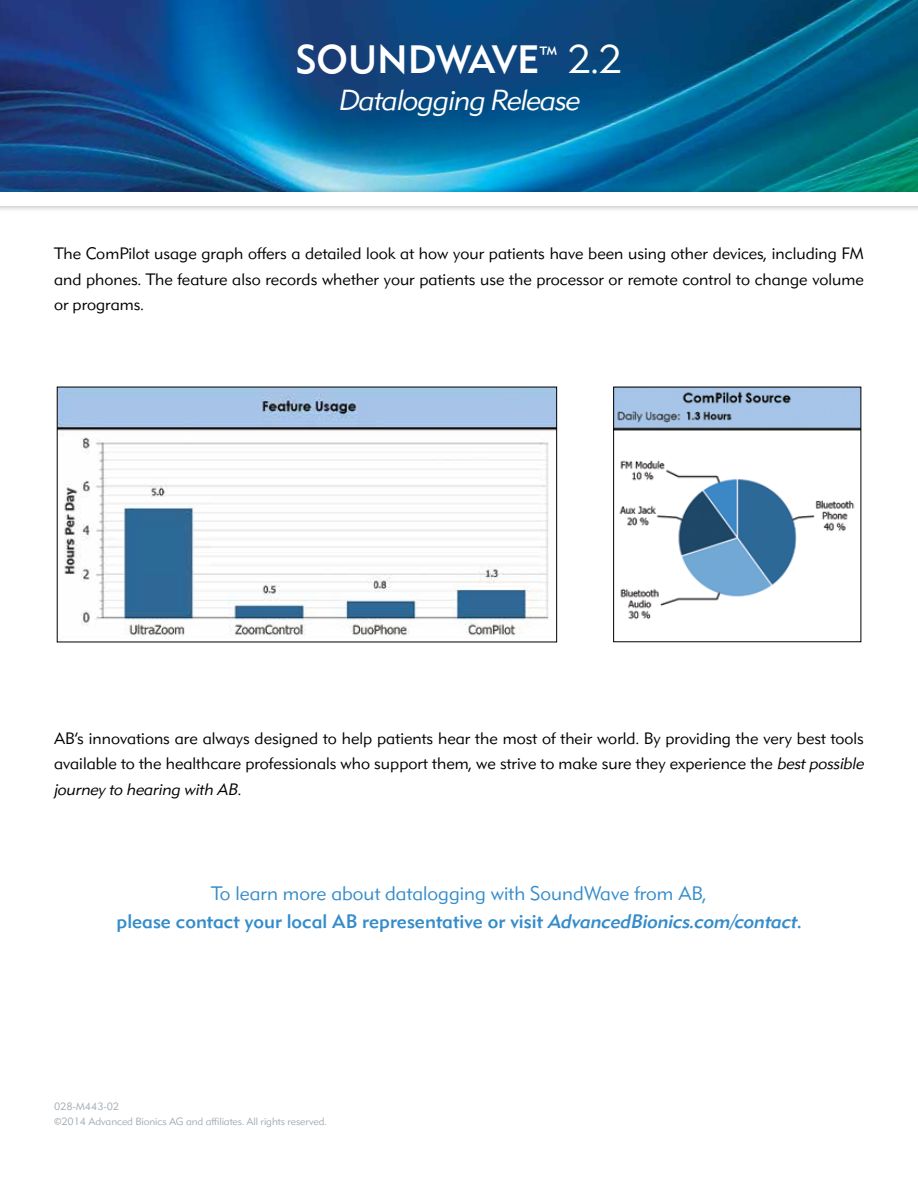
<style>
.page{position:relative;width:918px;height:1188px;background:#fff}
.page>*{position:absolute;margin:0;border:0;box-sizing:border-box;transform-origin:0 0}
.t1{font:500 39.6px "DH Sans";color:#fff}
.t2{font:italic 300 28.95px "DH Sans";letter-spacing:-.025em;color:#fff}
.t3{font:300 19.5px/28.5px "DH Sans";color:#358ccb;text-align:center}
.t4{font:300 16.5px/25.5px "DH Sans";color:#000;text-align:justify}
.t5{font:300 10.5px/15px "DH Sans";letter-spacing:-.01em;color:#a2acb4}
.s1{font-weight:300}
.s2{font-style:italic}
.s3{font-weight:500}
.s4{font-weight:500;font-style:italic}
</style>
<div class="page">
<img style="left:0;top:0;width:918px;height:187px">
<div style="left:0;top:187px;width:918px;height:26px;background:#000;opacity:.3"></div>
<div style="left:0;top:193px;width:918px;height:13px;background:#fff"></div>
<img style="left:59px;top:389px;width:496px;height:247px">
<img style="left:615px;top:389px;width:244px;height:231px">
<h1 class="t1" style="left:296px;top:36px;width:328px">SOUNDWAVE<sup>™</sup> <span class="s1">2.2</span></h1>
<h2 class="t2" style="left:338px;top:82px;width:243px">Datalogging Release</h2>
<p class="t4" style="left:54px;top:241px;width:812px">The ComPilot usage graph offers a detailed look at how your patients have been using other devices, including FM and phones. The feature also records whether your patients use the processor or remote control to change volume or programs.</p>
<p class="t4" style="left:54px;top:726px;width:812px">AB’s innovations are always designed to help patients hear the most of their world. By providing the very best tools available to the healthcare professionals who support them, we strive to make sure they experience the <span class="s2">best possible journey to hearing with AB.</span></p>
<p class="t3" style="left:117px;top:879px;width:686px">To learn more about datalogging with SoundWave from AB,<br><span class="s3">please contact your local AB representative or visit</span> <span class="s4">AdvancedBionics.com/contact</span><span class="s3">.</span></p>
<p class="t5" style="left:54px;top:1099px;width:274px">028-M443-02<br>©2014 Advanced Bionics AG and affiliates. All rights reserved.</p>
</div>
